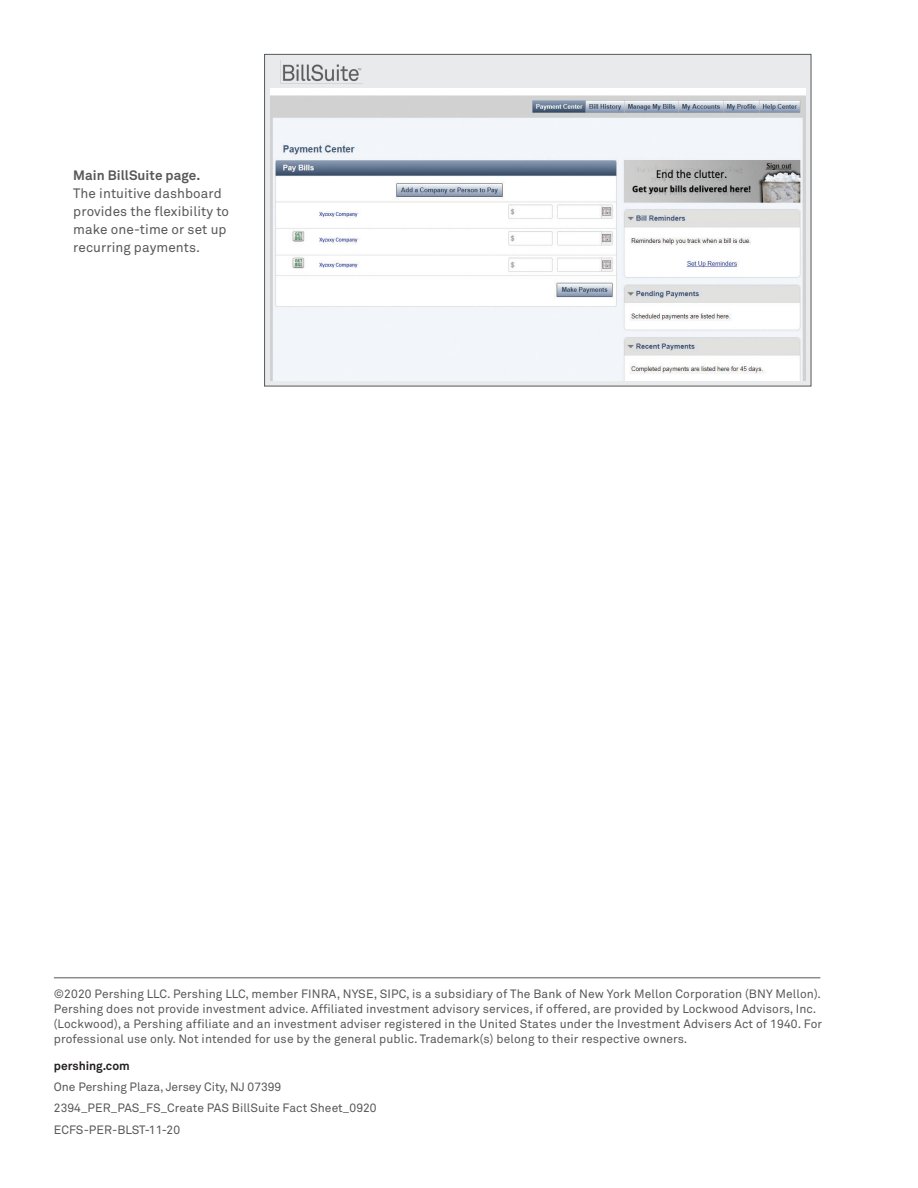
<style>
.page{position:relative;width:918px;height:1188px;background:#fff}
.page>*{position:absolute;margin:0;border:0;box-sizing:border-box;transform-origin:0 0}
.t1{font:13.5px/18px "Akkurat Pro";letter-spacing:.005em;color:#57585a}
.t2{font:700 13.5px "Akkurat Pro";letter-spacing:.005em;color:#57585a}
.t3{font:12px/15px "Akkurat Pro";letter-spacing:.01em;color:#57585a}
.t4{font:700 12px "Akkurat Pro";color:#231f20}
</style>
<div class="page">
<hr style="left:54px;top:978px;width:766px;height:1px;background:#57585a">
<div style="left:264px;top:54px;width:547px;height:332px;background:#e9eaeb;border:1px solid #57585a"></div>
<img style="left:271px;top:88px;width:534px;height:292px">
<img style="left:283px;top:64px;width:79px;height:18px">
<img style="left:760px;top:159px;width:40px;height:17px">
<p class="t2" style="left:73px;top:167px;width:129px">Main BillSuite page.</p>
<p class="t1" style="left:73px;top:185px;width:157px">The intuitive dashboard provides the flexibility to make one-time or set up recurring payments.</p>
<p class="t3" style="left:54px;top:987px;width:770px">©2020 Pershing LLC. Pershing LLC, member FINRA, NYSE, SIPC, is a subsidiary of The Bank of New York Mellon Corporation (BNY Mellon).<br>Pershing does not provide investment advice. Affiliated investment advisory services, if offered, are provided by Lockwood Advisors, Inc. (Lockwood), a Pershing affiliate and an investment adviser registered in the United States under the Investment Advisers Act of 1940. For professional use only. Not intended for use by the general public. Trademark(s) belong to their respective owners.</p>
<p class="t4" style="left:54px;top:1059px;width:77px">pershing.com</p>
<p class="t3" style="left:54px;top:1076px;width:324px;line-height:21.8px">One Pershing Plaza, Jersey City, NJ 07399<br>2394_PER_PAS_FS_Create PAS BillSuite Fact Sheet_0920<br>ECFS-PER-BLST-11-20</p>
</div>
